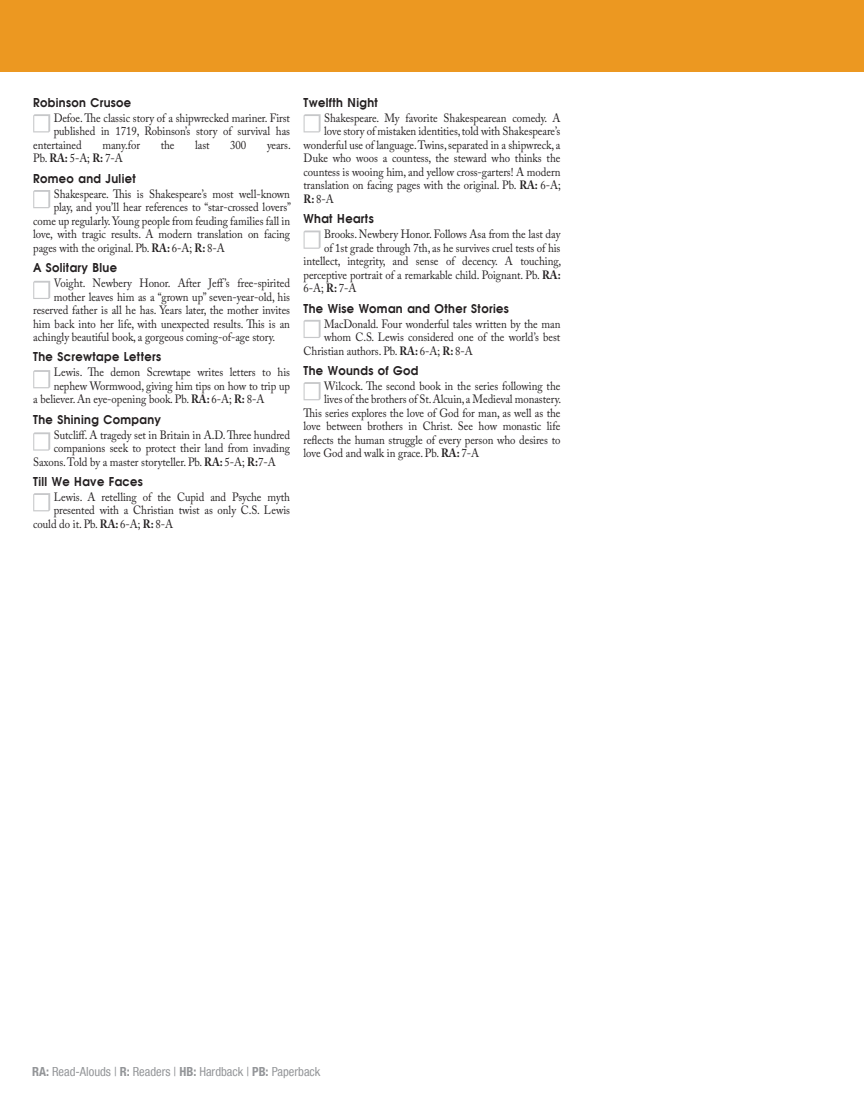
<style>
.page{position:relative;width:864px;height:1094px;background:#fff}
.page>*{position:absolute;margin:0;border:0;box-sizing:border-box;transform-origin:0 0}
.t1{font:condensed 12.6px "Helvetica Neue LT";color:#939598}
.Book_Description{font:12px "Adobe Caslon Pro";letter-spacing:-.005em;color:#231f20;scale:.9 1}
.BOOK_TITLE{font:700 12px "Avian";letter-spacing:.03em;color:#231f20;scale:.95 1}
.Book_Description-2{font:700 12px "Avian";letter-spacing:.03em;color:#231f20;scale:.95 1}
.s1{font-weight:700}
</style>
<div class="page">
<svg style="left:33px;top:114px;width:17px;height:18px"></svg>
<svg style="left:33px;top:190px;width:17px;height:18px"></svg>
<svg style="left:33px;top:281px;width:17px;height:18px"></svg>
<svg style="left:33px;top:370px;width:17px;height:18px"></svg>
<svg style="left:33px;top:432px;width:17px;height:18px"></svg>
<svg style="left:33px;top:493px;width:17px;height:18px"></svg>
<svg style="left:304px;top:114px;width:17px;height:18px"></svg>
<svg style="left:304px;top:230px;width:17px;height:19px"></svg>
<svg style="left:304px;top:320px;width:17px;height:18px"></svg>
<svg style="left:304px;top:382px;width:17px;height:18px"></svg>
<div style="left:0;top:0;width:864px;height:72px;background:#ec9821"></div>
<p class="BOOK_TITLE" style="left:33px;top:97px;width:105px">Robinson Crusoe</p>
<p class="Book_Description" style="left:54px;top:111px;width:264px">Defoe. The classic story of a shipwrecked mariner. First</p>
<p class="Book_Description" style="left:54px;top:124px;width:264px">published in 1719, Robinson’s story of survival has</p>
<p class="Book_Description" style="left:33px;top:138px;width:55px">entertained</p>
<p class="Book_Description" style="left:102px;top:138px;width:43px">many.for</p>
<p class="Book_Description" style="left:161px;top:138px;width:17px">the</p>
<p class="Book_Description" style="left:195px;top:138px;width:18px">last</p>
<p class="Book_Description" style="left:230px;top:138px;width:19px">300</p>
<p class="Book_Description" style="left:267px;top:138px;width:28px">years.</p>
<p class="Book_Description" style="left:33px;top:151px;width:101px">Pb. <span class="s1">RA:</span> 5-A; <span class="s1">R:</span> 7-A</p>
<p class="BOOK_TITLE" style="left:33px;top:172px;width:110px">Romeo and Juliet</p>
<p class="Book_Description" style="left:54px;top:186px;width:264px">Shakespeare. This is Shakespeare’s most well-known</p>
<p class="Book_Description" style="left:54px;top:200px;width:265px">play, and you’ll hear references to “star-crossed lovers”</p>
<p class="Book_Description" style="left:33px;top:213px;width:287px">come up regularly. Young people from feuding families fall in</p>
<p class="Book_Description" style="left:33px;top:227px;width:287px">love, with tragic results. A modern translation on facing</p>
<p class="Book_Description" style="left:33px;top:240px;width:214px">pages with the original. Pb. <span class="s1">RA:</span> 6-A; <span class="s1">R:</span> 8-A</p>
<p class="Book_Description-2" style="left:33px;top:262px;width:90px">A Solitary Blue</p>
<p class="Book_Description" style="left:54px;top:276px;width:264px">Voight. Newbery Honor. After Jeff’s free-spirited</p>
<p class="Book_Description" style="left:54px;top:289px;width:264px">mother leaves him as a “grown up” seven-year-old, his</p>
<p class="Book_Description" style="left:33px;top:303px;width:287px">reserved father is all he has. Years later, the mother invites</p>
<p class="Book_Description" style="left:33px;top:316px;width:287px">him back into her life, with unexpected results. This is an</p>
<p class="Book_Description" style="left:33px;top:330px;width:271px">achingly beautiful book, a gorgeous coming-of-age story.</p>
<p class="BOOK_TITLE" style="left:33px;top:351px;width:136px">The Screwtape Letters</p>
<p class="Book_Description" style="left:54px;top:365px;width:264px">Lewis. The demon Screwtape writes letters to his</p>
<p class="Book_Description" style="left:54px;top:378px;width:264px">nephew Wormwood, giving him tips on how to trip up</p>
<p class="Book_Description" style="left:33px;top:392px;width:258px">a believer. An eye-opening book. Pb. <span class="s1">RA:</span> 6-A; <span class="s1">R:</span> 8-A</p>
<p class="BOOK_TITLE" style="left:33px;top:413px;width:136px">The Shining Company</p>
<p class="Book_Description" style="left:54px;top:427px;width:264px">Sutcliff. A tragedy set in Britain in A.D. Three hundred</p>
<p class="Book_Description" style="left:54px;top:441px;width:264px">companions seek to protect their land from invading</p>
<p class="Book_Description" style="left:33px;top:454px;width:271px">Saxons. Told by a master storyteller. Pb. <span class="s1">RA:</span> 5-A; <span class="s1">R:</span>7-A</p>
<p class="BOOK_TITLE" style="left:33px;top:475px;width:117px">Till We Have Faces</p>
<p class="Book_Description" style="left:54px;top:489px;width:264px">Lewis. A retelling of the Cupid and Psyche myth</p>
<p class="Book_Description" style="left:54px;top:503px;width:264px">presented with a Christian twist as only C.S. Lewis</p>
<p class="Book_Description" style="left:33px;top:516px;width:157px">could do it. Pb. <span class="s1">RA:</span> 6-A; <span class="s1">R:</span> 8-A</p>
<p class="BOOK_TITLE" style="left:304px;top:97px;width:80px">Twelfth Night</p>
<p class="Book_Description" style="left:324px;top:111px;width:264px">Shakespeare. My favorite Shakespearean comedy. A</p>
<p class="Book_Description" style="left:324px;top:124px;width:264px">love story of mistaken identities, told with Shakespeare’s</p>
<p class="Book_Description" style="left:304px;top:138px;width:287px">wonderful use of language. Twins, separated in a shipwreck, a</p>
<p class="Book_Description" style="left:304px;top:151px;width:287px">Duke who woos a countess, the steward who thinks the</p>
<p class="Book_Description" style="left:304px;top:165px;width:287px">countess is wooing him, and yellow cross-garters! A modern</p>
<p class="Book_Description" style="left:304px;top:178px;width:287px">translation on facing pages with the original. Pb. <span class="s1">RA:</span> 6-A;</p>
<p class="Book_Description" style="left:304px;top:192px;width:35px"><span class="s1">R:</span> 8-A</p>
<p class="BOOK_TITLE" style="left:304px;top:213px;width:75px">What Hearts</p>
<p class="Book_Description" style="left:324px;top:227px;width:264px">Brooks. Newbery Honor. Follows Asa from the last day</p>
<p class="Book_Description" style="left:324px;top:240px;width:264px">of 1st grade through 7th, as he survives cruel tests of his</p>
<p class="Book_Description" style="left:304px;top:254px;width:288px">intellect, integrity, and sense of decency. A touching,</p>
<p class="Book_Description" style="left:304px;top:267px;width:287px">perceptive portrait of a remarkable child. Poignant. Pb. <span class="s1">RA:</span></p>
<p class="Book_Description" style="left:304px;top:281px;width:60px">6-A; <span class="s1">R:</span> 7-A</p>
<p class="BOOK_TITLE" style="left:304px;top:302px;width:218px">The Wise Woman and Other Stories</p>
<p class="Book_Description" style="left:324px;top:316px;width:264px">MacDonald. Four wonderful tales written by the man</p>
<p class="Book_Description" style="left:324px;top:330px;width:264px">whom C.S. Lewis considered one of the world’s best</p>
<p class="Book_Description" style="left:304px;top:343px;width:190px">Christian authors. Pb. <span class="s1">RA:</span> 6-A; <span class="s1">R:</span> 8-A</p>
<p class="BOOK_TITLE" style="left:304px;top:364px;width:122px">The Wounds of God</p>
<p class="Book_Description" style="left:324px;top:378px;width:264px">Wilcock. The second book in the series following the</p>
<p class="Book_Description" style="left:324px;top:392px;width:265px">lives of the brothers of St. Alcuin, a Medieval monastery.</p>
<p class="Book_Description" style="left:304px;top:405px;width:287px">This series explores the love of God for man, as well as the</p>
<p class="Book_Description" style="left:304px;top:419px;width:287px">love between brothers in Christ. See how monastic life</p>
<p class="Book_Description" style="left:304px;top:432px;width:287px">reflects the human struggle of every person who desires to</p>
<p class="Book_Description" style="left:304px;top:446px;width:197px">love God and walk in grace. Pb. <span class="s1">RA:</span> 7-A</p>
<p class="t1" style="left:32px;top:1064px;width:290px"><span class="s1">RA:</span> Read-Alouds | <span class="s1">R:</span> Readers | <span class="s1">HB:</span> Hardback | <span class="s1">PB:</span> Paperback</p>
</div>
